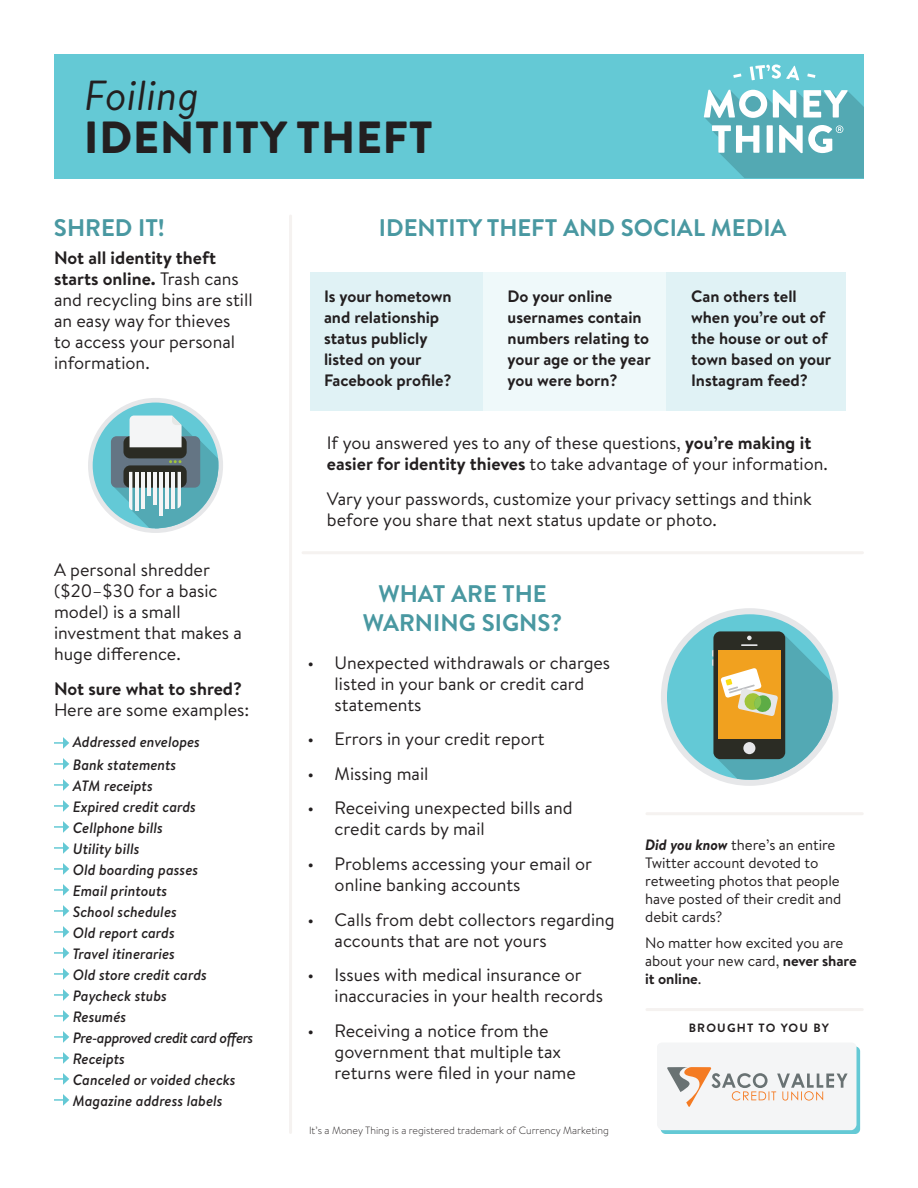
<style>
.page{position:relative;width:918px;height:1188px;background:#fff}
.page>*{position:absolute;margin:0;border:0;box-sizing:border-box;transform-origin:0 0}
.t1{font:900 45px "Brandon Text";letter-spacing:.02em;color:#231f20}
.t2{font:italic 42px "Brandon Text";color:#231f20}
.t3{font:700 24px/28.8px "Brandon Text";color:#4998a1;text-align:center}
.t4{font:18px/21px "Brandon Text";color:#231f20}
.t5{font:700 18px "Brandon Text";color:#231f20}
.t6{font:700 16.5px/21px "Brandon Text";color:#231f20}
.t7{font:italic 500 15px/21px "Brandon Text";color:#231f20}
.t8{font:15px/18px "Brandon Text";letter-spacing:-.005em;color:#231f20}
.t9{font:700 12px "Brandon Text";letter-spacing:.1em;color:#231f20}
.t10{font:300 10.5px "Brandon Text";color:#231f20}
.s1{font-weight:700}
.s2{font-weight:700;font-style:italic}
</style>
<div class="page">
<div style="left:661px;top:1046px;width:199px;height:88px;background:linear-gradient(to right,#70cdd8,#6eccd7);border-radius:5px"></div>
<svg style="left:657px;top:1043px;width:199px;height:87px"></svg>
<div style="left:54px;top:54px;width:810px;height:124px;background:#64c9d5"></div>
<svg style="left:704px;top:64px;width:160px;height:114px"></svg>
<div style="left:472px;top:273px;width:210px;height:138px;background:#eff9fa"></div>
<div style="left:310px;top:273px;width:173px;height:138px;background:#e0f2f5"></div>
<div style="left:666px;top:273px;width:180px;height:138px;background:#e0f2f5"></div>
<hr style="left:289px;top:216px;width:3px;height:916px;background:#f5f2f0">
<hr style="left:303px;top:551px;width:559px;height:3px;background:#f5f2f0">
<hr style="left:647px;top:1008px;width:215px;height:3px;background:#f5f2f0">
<hr style="left:647px;top:812px;width:215px;height:3px;background:#f5f2f0">
<svg style="left:54px;top:737px;width:15px;height:12px"></svg>
<svg style="left:54px;top:758px;width:15px;height:12px"></svg>
<svg style="left:54px;top:779px;width:15px;height:12px"></svg>
<svg style="left:54px;top:800px;width:15px;height:12px"></svg>
<svg style="left:54px;top:821px;width:15px;height:12px"></svg>
<svg style="left:54px;top:842px;width:15px;height:12px"></svg>
<svg style="left:54px;top:863px;width:15px;height:12px"></svg>
<svg style="left:54px;top:884px;width:15px;height:12px"></svg>
<svg style="left:54px;top:905px;width:15px;height:12px"></svg>
<svg style="left:54px;top:926px;width:15px;height:12px"></svg>
<svg style="left:54px;top:947px;width:15px;height:12px"></svg>
<svg style="left:54px;top:968px;width:15px;height:12px"></svg>
<svg style="left:54px;top:989px;width:15px;height:12px"></svg>
<svg style="left:54px;top:1010px;width:15px;height:12px"></svg>
<svg style="left:54px;top:1031px;width:15px;height:12px"></svg>
<svg style="left:54px;top:1052px;width:15px;height:12px"></svg>
<svg style="left:54px;top:1073px;width:15px;height:12px"></svg>
<svg style="left:54px;top:1094px;width:15px;height:12px"></svg>
<div style="left:88px;top:398px;width:135px;height:135px;background:#e6e7e9;border-radius:50%"></div>
<svg style="left:93px;top:403px;width:125px;height:125px"></svg>
<hr style="left:165px;top:472px;width:4px;height:36px;background:#f4f5f6">
<hr style="left:159px;top:472px;width:4px;height:43px;background:#f4f5f6">
<div style="left:661px;top:608px;width:178px;height:178px;background:#e6e7e9;border-radius:50%"></div>
<svg style="left:667px;top:614px;width:165px;height:166px"></svg>
<h2 class="t2" style="left:84px;top:66px;width:117px">Foiling</h2>
<h1 class="t1" style="left:84px;top:106px;width:350px">IDENTITY THEFT</h1>
<h3 class="t3" style="left:54px;top:213px;width:112px">SHRED IT!</h3>
<h3 class="t3" style="left:379px;top:213px;width:409px">IDENTITY THEFT AND SOCIAL MEDIA</h3>
<p class="t4" style="left:54px;top:247px;width:200px"><span class="s1">Not all identity theft starts online.</span> Trash cans and recycling bins are still an easy way for thieves<br>to access your personal information.</p>
<p class="t6" style="left:324px;top:286px;width:129px">Is your hometown and relationship status publicly listed on your<br>Facebook profile?</p>
<p class="t6" style="left:508px;top:286px;width:145px">Do your online usernames contain numbers relating to your age or the year you were born?</p>
<p class="t6" style="left:691px;top:286px;width:142px">Can others tell when you’re out of the house or out of town based on your<br>Instagram feed?</p>
<p class="t4" style="left:54px;top:559px;width:189px">A personal shredder ($20–$30 for a basic model) is a small investment that makes a huge difference.</p>
<p class="t5" style="left:54px;top:676px;width:190px">Not sure what to shred?</p>
<p class="t4" style="left:54px;top:699px;width:197px">Here are some examples:</p>
<p class="t7" style="left:73px;top:731px;width:129px;line-height:22.5px">Addressed envelopes<br>Bank statements</p>
<p class="t7" style="left:72px;top:775px;width:182px">ATM receipts<br>Expired credit cards<br>Cellphone bills<br>Utility bills<br>Old boarding passes<br>Email printouts<br>School schedules<br>Old report cards<br>Travel itineraries<br>Old store credit cards<br>Paycheck stubs<br>Resumés<br>Pre-approved credit card offers<br>Receipts<br>Canceled or voided checks<br>Magazine address labels</p>
<p class="t4" style="left:327px;top:432px;width:502px">If you answered yes to any of these questions, <span class="s1">you’re making it easier for identity thieves</span> to take advantage of your information.</p>
<p class="t4" style="left:327px;top:488px;width:487px">Vary your passwords, customize your privacy settings and think before you share that next status update or photo.</p>
<h3 class="t3" style="left:363px;top:579px;width:201px">WHAT ARE THE<br>WARNING SIGNS?</h3>
<p class="t4" style="left:335px;top:652px;width:277px;text-indent:-27px">• Unexpected withdrawals or charges listed in your bank or credit card statements</p>
<p class="t4" style="left:308px;top:728px;width:238px">• Errors in your credit report</p>
<p class="t4" style="left:308px;top:763px;width:122px">• Missing mail</p>
<p class="t4" style="left:335px;top:797px;width:240px;text-indent:-27px">• Receiving unexpected bills and credit cards by mail</p>
<p class="t4" style="left:335px;top:853px;width:259px;text-indent:-27px">• Problems accessing your email or online banking accounts</p>
<p class="t4" style="left:335px;top:908px;width:282px;text-indent:-27px">• Calls from debt collectors regarding accounts that are not yours</p>
<p class="t4" style="left:335px;top:964px;width:270px;text-indent:-27px">• Issues with medical insurance or inaccuracies in your health records</p>
<p class="t4" style="left:335px;top:1019px;width:243px;text-indent:-27px">• Receiving a notice from the government that multiple tax returns were filed in your name</p>
<p class="t10" style="left:309px;top:1123px;width:301px">It’s a Money Thing is a registered trademark of Currency Marketing</p>
<p class="t8" style="left:645px;top:836px;width:198px"><span class="s2">Did you know</span> there’s an entire<br>Twitter account devoted to retweeting photos that people have posted of their credit and debit cards?</p>
<p class="t8" style="left:645px;top:933px;width:213px">No matter how excited you are about your new card, <span class="s1">never share it online</span>.</p>
<p class="t9" style="left:689px;top:1020px;width:142px">BROUGHT TO YOU BY</p>
</div>
